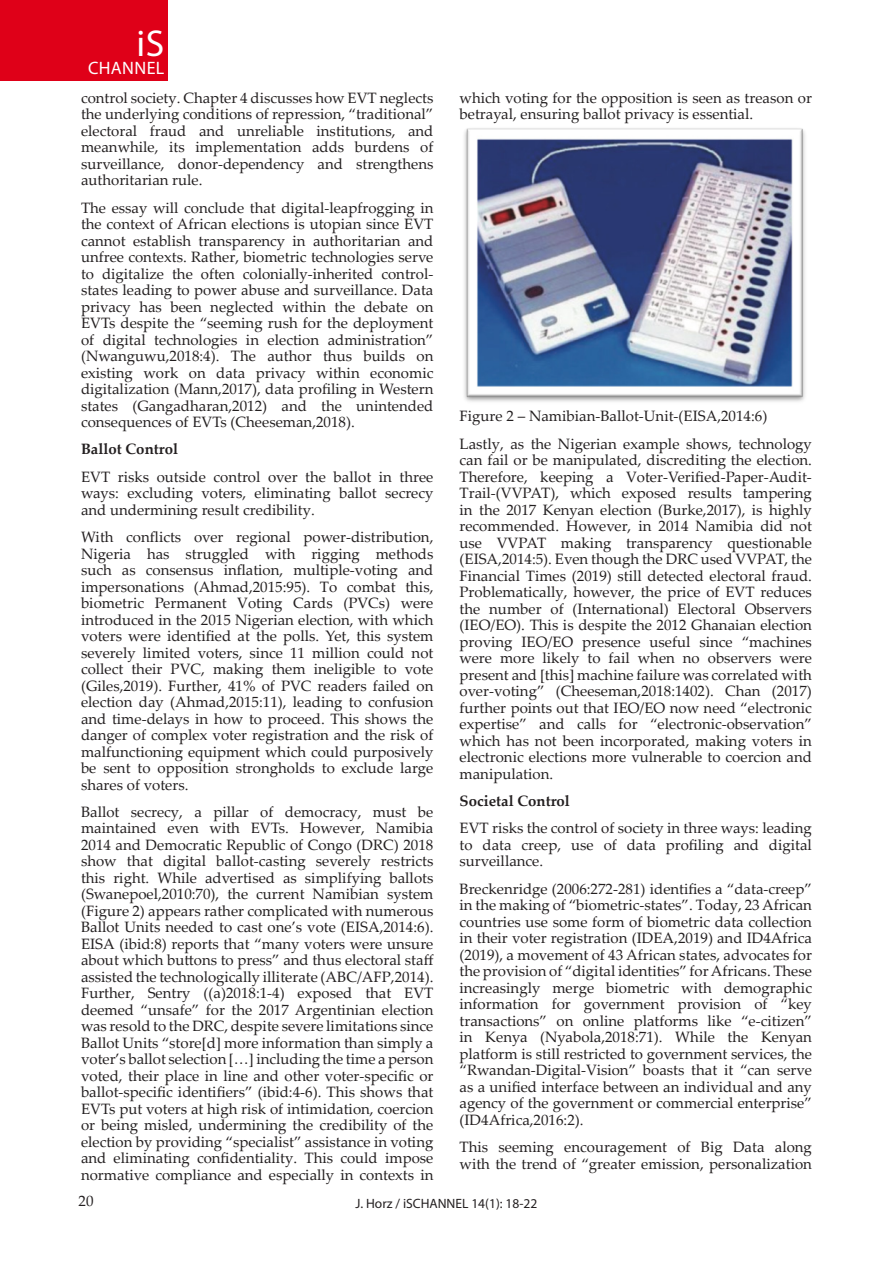
<style>
.page{position:relative;width:893px;height:1263px;background:#fff}
.page>*{position:absolute;margin:0;border:0;box-sizing:border-box;transform-origin:0 0}
.t1{font:37.5px "Myriad Pro";color:#fff}
.t2{font:18px "Myriad Pro";letter-spacing:.02em;color:#fff}
.t3{font:15px/16.5px "Palatino Linotype";color:#231f20;text-align:justify}
.t4{font:700 15px "Palatino Linotype";color:#231f20}
.t5{font:13.5px "Myriad Pro";color:#231f20}
</style>
<div class="page">
<div style="left:0;top:0;width:168px;height:81px;background:#df0018"></div>
<img style="left:464px;top:128px;width:341px;height:274px">
<h1 class="t1" style="left:136px;top:21px;width:30px">iS</h1>
<p class="t2" style="left:88px;top:57px;width:78px">CHANNEL</p>
<p class="t3" style="left:81px;top:89px;width:354px">control society. Chapter 4 discusses how EVT neglects the underlying conditions of repression, “traditional” electoral fraud and unreliable institutions, and meanwhile, its implementation adds burdens of surveillance, donor-dependency and strengthens authoritarian rule.</p>
<p class="t3" style="left:81px;top:199px;width:354px">The essay will conclude that digital-leapfrogging in the context of African elections is utopian since EVT cannot establish transparency in authoritarian and unfree contexts. Rather, biometric technologies serve to digitalize the often colonially-inherited control&shy;states leading to power abuse and surveillance. Data privacy has been neglected within the debate on EVTs despite the “seeming rush for the deployment of digital technologies in election administration” (Nwanguwu,2018:4). The author thus builds on existing work on data privacy within economic digitalization (Mann,2017), data profiling in Western states (Gangadharan,2012) and the unintended consequences of EVTs (Cheeseman,2018).</p>
<p class="t4" style="left:81px;top:439px;width:98px">Ballot Control</p>
<p class="t3" style="left:81px;top:468px;width:354px">EVT risks outside control over the ballot in three ways: excluding voters, eliminating ballot secrecy and undermining result credibility.</p>
<p class="t3" style="left:81px;top:528px;width:354px">With conflicts over regional power-distribution, Nigeria has struggled with rigging methods such as consensus inflation, multiple-voting and impersonations (Ahmad,2015:95). To combat this, biometric Permanent Voting Cards (PVCs) were introduced in the 2015 Nigerian election, with which voters were identified at the polls. Yet, this system severely limited voters, since 11 million could not collect their PVC, making them ineligible to vote (Giles,2019). Further, 41% of PVC readers failed on election day (Ahmad,2015:11), leading to confusion and time-delays in how to proceed. This shows the danger of complex voter registration and the risk of malfunctioning equipment which could purposively be sent to opposition strongholds to exclude large shares of voters.</p>
<p class="t3" style="left:81px;top:803px;width:354px">Ballot secrecy, a pillar of democracy, must be maintained even with EVTs. However, Namibia 2014 and Democratic Republic of Congo (DRC) 2018 show that digital ballot-casting severely restricts this right. While advertised as simplifying ballots (Swanepoel,2010:70), the current Namibian system (Figure 2) appears rather complicated with numerous Ballot Units needed to cast one’s vote (EISA,2014:6).<br>EISA (ibid:8) reports that “many voters were unsure about which buttons to press” and thus electoral staff assisted the technologically illiterate (ABC/AFP,2014).<br>Further, Sentry ((a)2018:1-4) exposed that EVT deemed “unsafe” for the 2017 Argentinian election was resold to the DRC, despite severe limitations since Ballot Units “store[d] more information than simply a voter’s ballot selection […] including the time a person voted, their place in line and other voter-specific or ballot-specific identifiers” (ibid:4-6). This shows that EVTs put voters at high risk of intimidation, coercion or being misled, undermining the credibility of the election by providing “specialist” assistance in voting and eliminating confidentiality. This could impose normative compliance and especially in contexts in</p>
<p class="t3" style="left:460px;top:89px;width:354px">which voting for the opposition is seen as treason or betrayal, ensuring ballot privacy is essential.</p>
<p class="t3" style="left:460px;top:407px;width:309px">Figure 2 – Namibian-Ballot-Unit-(EISA,2014:6)</p>
<p class="t3" style="left:460px;top:435px;width:354px">Lastly, as the Nigerian example shows, technology can fail or be manipulated, discrediting the election.<br>Therefore, keeping a Voter-Verified-Paper-Audit-Trail-(VVPAT), which exposed results tampering in the 2017 Kenyan election (Burke,2017), is highly recommended. However, in 2014 Namibia did not use VVPAT making transparency questionable (EISA,2014:5). Even though the DRC used VVPAT, the Financial Times (2019) still detected electoral fraud.<br>Problematically, however, the price of EVT reduces the number of (International) Electoral Observers (IEO/EO). This is despite the 2012 Ghanaian election proving IEO/EO presence useful since “machines were more likely to fail when no observers were present and [this] machine failure was correlated with over-voting” (Cheeseman,2018:1402). Chan (2017) further points out that IEO/EO now need “electronic expertise” and calls for “electronic-observation” which has not been incorporated, making voters in electronic elections more vulnerable to coercion and manipulation.</p>
<p class="t4" style="left:460px;top:790px;width:112px">Societal Control</p>
<p class="t3" style="left:460px;top:819px;width:354px">EVT risks the control of society in three ways: leading to data creep, use of data profiling and digital surveillance.</p>
<p class="t3" style="left:460px;top:880px;width:354px">Breckenridge (2006:272-281) identifies a “data-creep” in the making of “biometric-states”. Today, 23 African countries use some form of biometric data collection in their voter registration (IDEA,2019) and ID4Africa (2019), a movement of 43 African states, advocates for the provision of “digital identities” for Africans. These increasingly merge biometric with demographic information for government provision of “key transactions” on online platforms like “e-citizen” in Kenya (Nyabola,2018:71). While the Kenyan platform is still restricted to government services, the “Rwandan-Digital-Vision” boasts that it “can serve as a unified interface between an individual and any agency of the government or commercial enterprise” (ID4Africa,2016:2).</p>
<p class="t3" style="left:460px;top:1138px;width:354px">This seeming encouragement of Big Data along with the trend of “greater emission, personalization</p>
<p class="t5" style="left:356px;top:1195px;width:183px">J. Horz / iSCHANNEL 14(1): 18-22</p>
<p class="t3" style="left:79px;top:1192px;width:17px">20</p>
</div>
